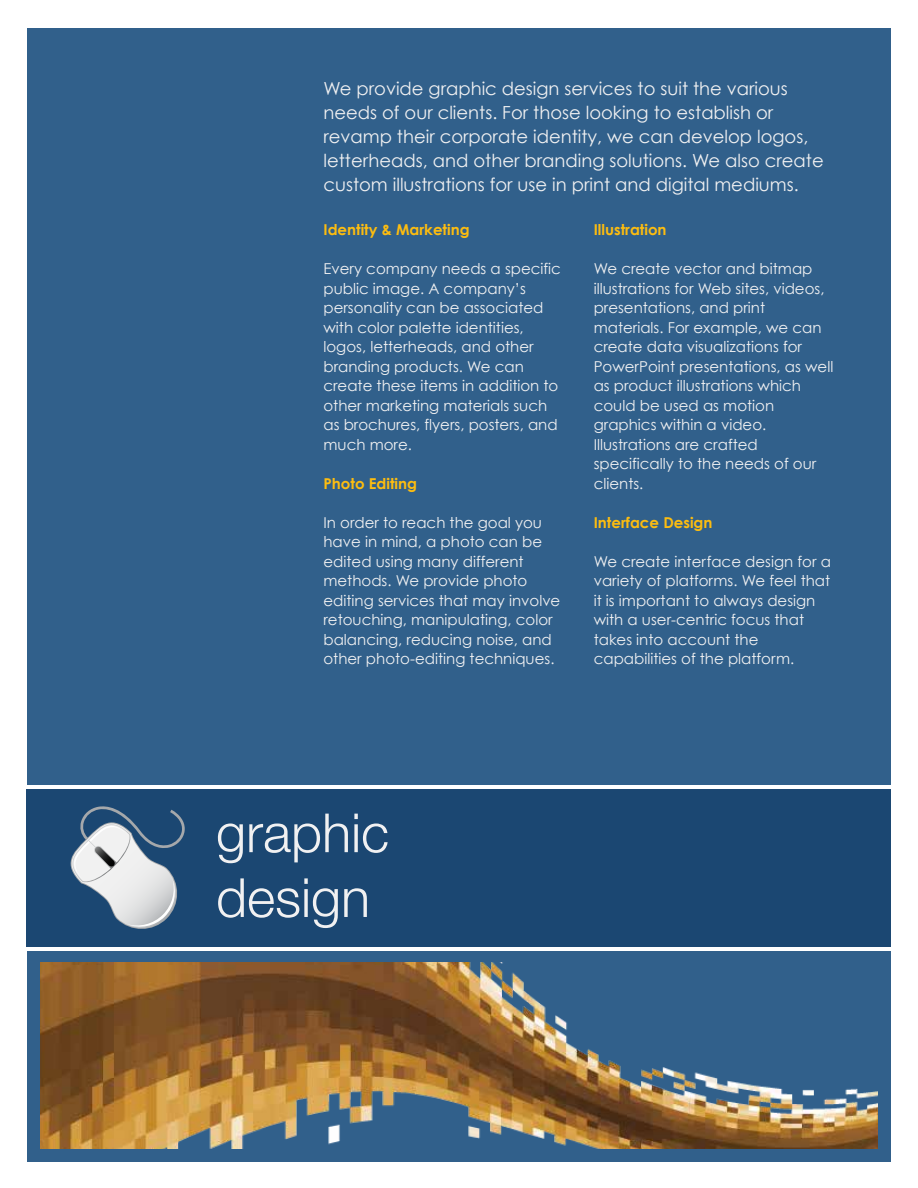
<style>
.page{position:relative;width:918px;height:1188px;background:#fff}
.page>*{position:absolute;margin:0;border:0;box-sizing:border-box;transform-origin:0 0}
.t1{font:300 54px/64.8px "Helvetica Neue";color:#f1f1f2}
.t2{font:18px/24px "Century Gothic";color:#f1f1f2}
.t3{font:15px/19.5px "Century Gothic";color:#f1f1f2}
.t4{font:700 15px "Century Gothic";color:#fdbd10}
</style>
<div class="page">
<div style="left:27px;top:28px;width:864px;height:1134px;background:#31608b"></div>
<div style="left:27px;top:785px;width:864px;height:165px;background:linear-gradient(to right,#fff,#fff)"></div>
<div style="left:27px;top:789px;width:864px;height:157px;background:#1b4772"></div>
<svg style="left:70px;top:806px;width:115px;height:123px"></svg>
<img style="left:40px;top:962px;width:837px;height:187px">
<p class="t2" style="left:324px;top:76px;width:502px">We provide graphic design services to suit the various needs of our clients. For those looking to establish or revamp their corporate identity, we can develop logos, letterheads, and other branding solutions. We also create custom illustrations for use in print and digital mediums.</p>
<p class="t4" style="left:324px;top:220px;width:148px">Identity &amp; Marketing</p>
<p class="t3" style="left:324px;top:259px;width:239px">Every company needs a specific public image. A company’s personality can be associated with color palette identities, logos, letterheads, and other branding products. We can create these items in addition to other marketing materials such as brochures, flyers, posters, and much more.</p>
<p class="t4" style="left:324px;top:474px;width:95px">Photo Editing</p>
<p class="t3" style="left:324px;top:512px;width:238px">In order to reach the goal you have in mind, a photo can be edited using many different methods. We provide photo editing services that may involve retouching, manipulating, color balancing, reducing noise, and other photo-editing techniques.</p>
<p class="t4" style="left:594px;top:220px;width:74px">Illustration</p>
<p class="t3" style="left:594px;top:259px;width:241px">We create vector and bitmap illustrations for Web sites, videos, presentations, and print materials. For example, we can create data visualizations for<br>PowerPoint presentations, as well as product illustrations which could be used as motion graphics within a video.<br>Illustrations are crafted specifically to the needs of our clients.</p>
<p class="t4" style="left:594px;top:513px;width:120px">Interface Design</p>
<p class="t3" style="left:594px;top:551px;width:239px">We create interface design for a variety of platforms. We feel that it is important to always design with a user-centric focus that takes into account the capabilities of the platform.</p>
<h1 class="t1" style="left:216px;top:797px;width:175px">graphic design</h1>
</div>
